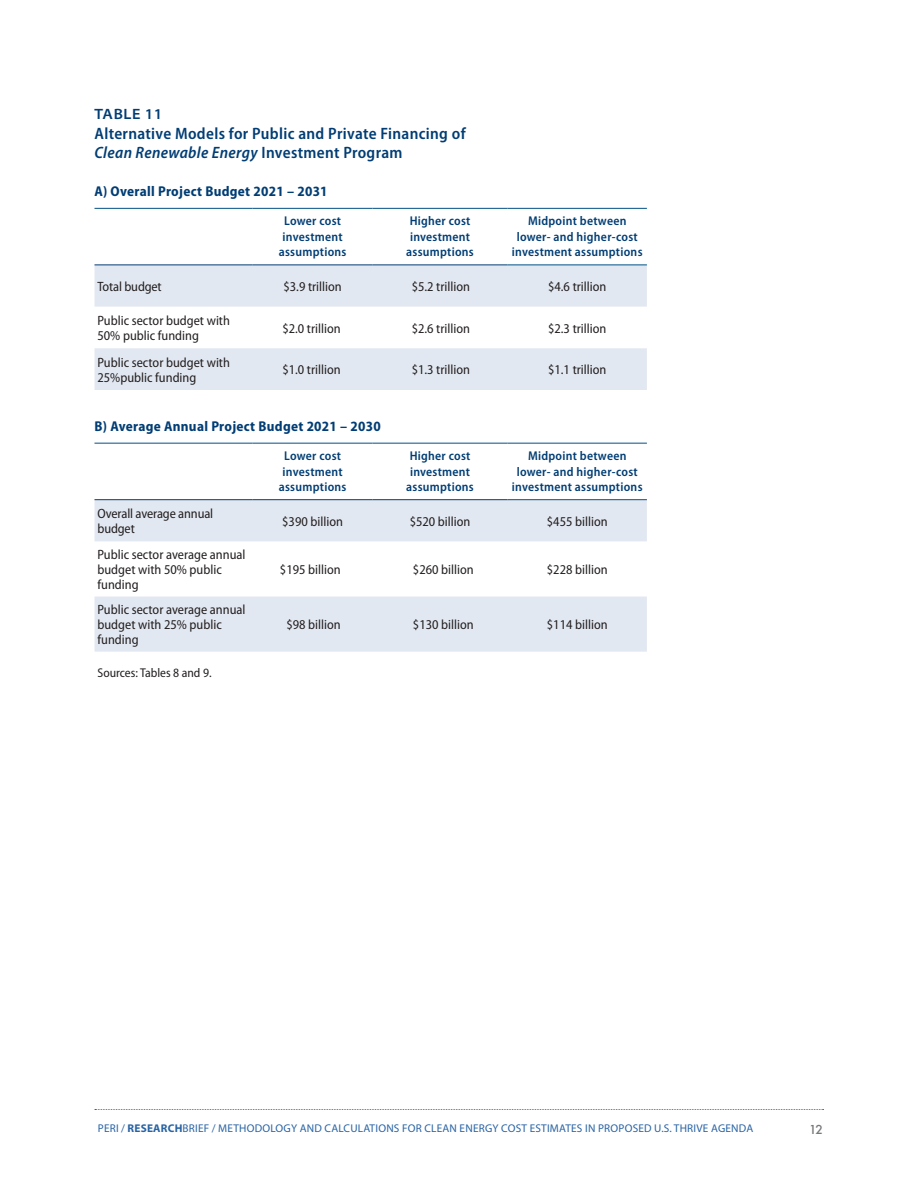
<style>
.page{position:relative;width:918px;height:1188px;background:#fff}
.page>*{position:absolute;margin:0;border:0;box-sizing:border-box;transform-origin:0 0}
.Table_Title{font:600 semi-condensed 16.5px/19.5px "Myriad Pro";letter-spacing:.02em;color:#013d74}
.Figure_Kicker{font:600 semi-expanded 15px "Myriad Pro";letter-spacing:.04em;color:#013d74}
.Table_Subtitle{font:700 semi-condensed 14.25px "Myriad Pro";letter-spacing:.02em;color:#013d74}
.Table_Text{font:semi-condensed 13.5px/15px "Myriad Pro";color:#231f20}
.Table_Header1{font:600 semi-condensed 12.75px/15.3px "Myriad Pro";letter-spacing:.02em;color:#013d74;text-align:center}
.Table_Text-2{font:semi-condensed 12.75px "Myriad Pro";color:#231f20}
.t1{font:500 12px "Futura";color:#76787b}
.t2{font:11.25px "Myriad Pro";letter-spacing:.02em;color:#2863a4}
.s1{font-style:italic}
.s2{font-weight:700}
</style>
<div class="page">
<svg style="left:95px;top:1109px;width:729px;height:1px"></svg>
<svg style="left:94px;top:266px;width:553px;height:124px;fill:#e2e8f1"></svg>
<hr style="left:94px;top:208px;width:159px;height:1px;background:#005187">
<hr style="left:253px;top:208px;width:120px;height:1px;background:#005187">
<hr style="left:373px;top:208px;width:135px;height:1px;background:#005187">
<hr style="left:508px;top:208px;width:139px;height:1px;background:#005187">
<hr style="left:94px;top:265px;width:159px;height:1px;background:#013d74">
<hr style="left:253px;top:265px;width:120px;height:1px;background:#013d74">
<hr style="left:373px;top:265px;width:135px;height:1px;background:#013d74">
<hr style="left:508px;top:265px;width:139px;height:1px;background:#005187">
<svg style="left:94px;top:500px;width:553px;height:152px;fill:#e2e8f1"></svg>
<hr style="left:94px;top:443px;width:159px;height:1px;background:#005187">
<hr style="left:253px;top:443px;width:120px;height:1px;background:#005187">
<hr style="left:373px;top:443px;width:135px;height:1px;background:#005187">
<hr style="left:508px;top:443px;width:139px;height:1px;background:#005187">
<hr style="left:94px;top:499px;width:159px;height:1px;background:#013d74">
<hr style="left:253px;top:499px;width:120px;height:1px;background:#013d74">
<hr style="left:373px;top:499px;width:135px;height:1px;background:#013d74">
<hr style="left:508px;top:499px;width:139px;height:1px;background:#005187">
<p class="Figure_Kicker" style="left:95px;top:106px;width:69px">TABLE 11</p>
<p class="Table_Title" style="left:94px;top:124px;width:373px">Alternative Models for Public and Private Financing of<br><span class="s1">Clean Renewable Energy</span> Investment Program</p>
<p class="Table_Subtitle" style="left:94px;top:184px;width:235px">A) Overall Project Budget 2021 – 2031</p>
<p class="Table_Header1" style="left:279px;top:214px;width:69px">Lower cost investment assumptions</p>
<p class="Table_Header1" style="left:406px;top:214px;width:69px;text-align:left">Higher cost investment assumptions</p>
<p class="Table_Header1" style="left:512px;top:214px;width:132px">Midpoint between lower- and higher-cost investment assumptions</p>
<p class="Table_Text" style="left:98px;top:279px;width:66px">Total budget</p>
<p class="Table_Text" style="left:283px;top:279px;width:60px">$3.9 trillion</p>
<p class="Table_Text" style="left:412px;top:279px;width:60px">$5.2 trillion</p>
<p class="Table_Text" style="left:548px;top:279px;width:60px">$4.6 trillion</p>
<p class="Table_Text" style="left:98px;top:313px;width:134px">Public sector budget with<br>50% public funding</p>
<p class="Table_Text" style="left:282px;top:321px;width:60px">$2.0 trillion</p>
<p class="Table_Text" style="left:412px;top:321px;width:60px">$2.6 trillion</p>
<p class="Table_Text" style="left:548px;top:321px;width:60px">$2.3 trillion</p>
<p class="Table_Text" style="left:98px;top:355px;width:134px">Public sector budget with<br>25%public funding</p>
<p class="Table_Text" style="left:282px;top:362px;width:60px">$1.0 trillion</p>
<p class="Table_Text" style="left:412px;top:362px;width:60px">$1.3 trillion</p>
<p class="Table_Text" style="left:548px;top:362px;width:60px">$1.1 trillion</p>
<p class="Table_Subtitle" style="left:94px;top:418px;width:288px">B) Average Annual Project Budget 2021 – 2030</p>
<p class="Table_Header1" style="left:279px;top:449px;width:69px">Lower cost investment assumptions</p>
<p class="Table_Header1" style="left:406px;top:449px;width:69px;text-align:left">Higher cost investment assumptions</p>
<p class="Table_Header1" style="left:512px;top:449px;width:132px">Midpoint between lower- and higher-cost investment assumptions</p>
<p class="Table_Text" style="left:98px;top:506px;width:117px">Overall average annual budget</p>
<p class="Table_Text" style="left:282px;top:514px;width:62px">$390 billion</p>
<p class="Table_Text" style="left:410px;top:514px;width:62px">$520 billion</p>
<p class="Table_Text" style="left:547px;top:514px;width:62px">$455 billion</p>
<p class="Table_Text" style="left:98px;top:547px;width:150px">Public sector average annual budget with 50% public funding</p>
<p class="Table_Text" style="left:280px;top:562px;width:62px">$195 billion</p>
<p class="Table_Text" style="left:413px;top:562px;width:62px">$260 billion</p>
<p class="Table_Text" style="left:547px;top:562px;width:62px">$228 billion</p>
<p class="Table_Text" style="left:98px;top:602px;width:150px">Public sector average annual budget with 25% public funding</p>
<p class="Table_Text-2" style="left:98px;top:666px;width:116px">Sources: Tables 8 and 9.</p>
<p class="Table_Text" style="left:286px;top:617px;width:56px">$98 billion</p>
<p class="Table_Text" style="left:413px;top:617px;width:62px">$130 billion</p>
<p class="Table_Text" style="left:547px;top:617px;width:62px">$114 billion</p>
<p class="t2" style="left:98px;top:1123px;width:657px">PERI / <span class="s2">RESEARCH</span>BRIEF / METHODOLOGY AND CALCULATIONS FOR CLEAN ENERGY COST ESTIMATES IN PROPOSED U.S. THRIVE AGENDA</p>
<p class="t1" style="left:809px;top:1121px;width:15px">12</p>
</div>
